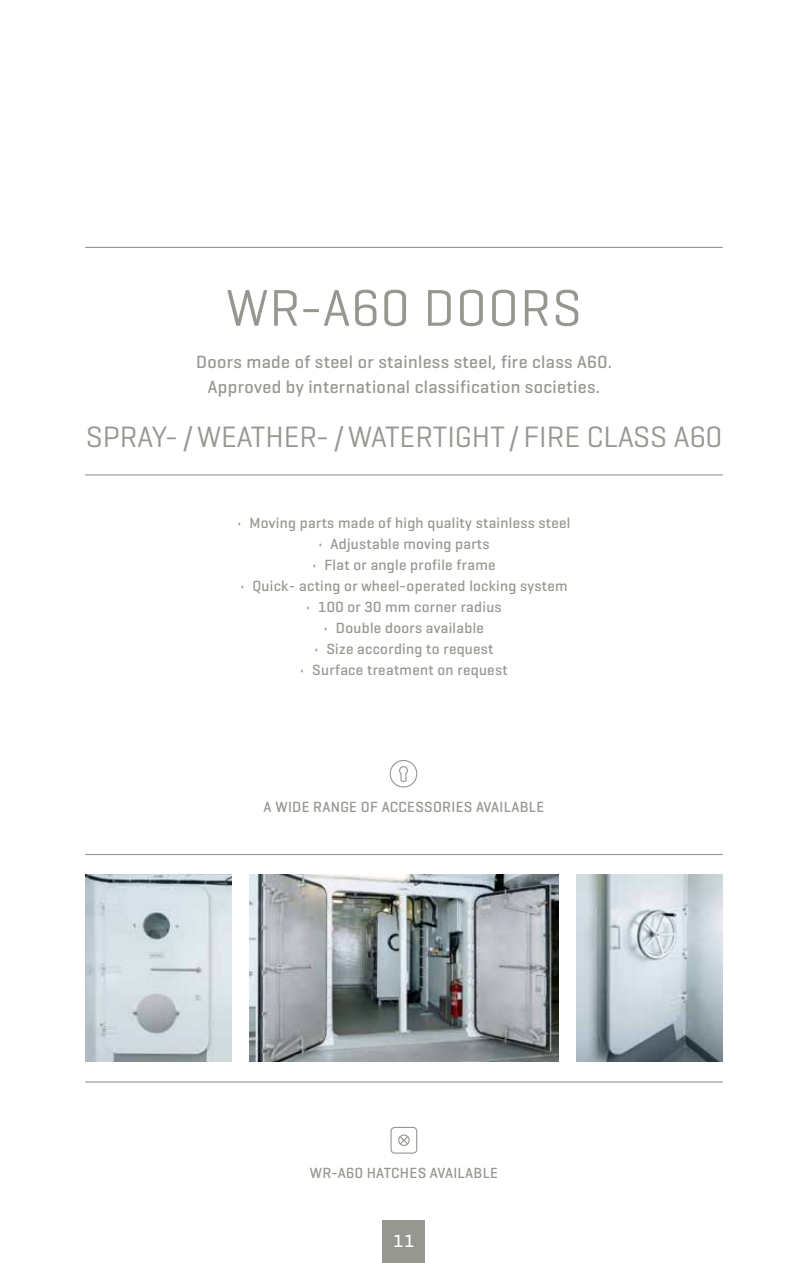
<style>
.page{position:relative;width:808px;height:1263px;background:#fff}
.page>*{position:absolute;margin:0;border:0;box-sizing:border-box;transform-origin:0 0}
.t1{font:52.5px "Geogrotesque";color:#959790}
.t2{font:30px "Geogrotesque";color:#959790}
.t3{font:500 18px/25.5px "Geogrotesque";letter-spacing:.02em;color:#959790;text-align:center}
.t4{font:500 18px "Geogrotesque";color:#fff}
.t5{font:500 15px "Geogrotesque";letter-spacing:.02em;color:#959790}
</style>
<div class="page">
<div style="left:390px;top:760px;width:27px;height:27px;border:1px solid #959790;border-radius:50%"></div>
<svg style="left:399px;top:766px;width:9px;height:16px"></svg>
<div style="left:390px;top:1127px;width:27px;height:27px;border:1px solid #959790;border-radius:4px"></div>
<svg style="left:398px;top:1134px;width:12px;height:12px"></svg>
<hr style="left:85px;top:474px;width:638px;height:1px;background:#959790">
<hr style="left:85px;top:247px;width:638px;height:1px;background:#959790">
<div style="left:383px;top:1220px;width:42px;height:43px;background:#959790"></div>
<img style="left:85px;top:875px;width:146px;height:187px">
<img style="left:249px;top:875px;width:310px;height:187px">
<hr style="left:85px;top:1081px;width:638px;height:1px;background:#959790">
<hr style="left:85px;top:854px;width:638px;height:1px;background:#959790">
<img style="left:577px;top:875px;width:146px;height:187px">
<h1 class="t1" style="left:226px;top:275px;width:229px">WR-A60 DOORS</h1>
<p class="t3" style="left:196px;top:348px;width:417px">Doors made of steel or stainless steel, fire class A60.<br>Approved by international classification societies.</p>
<h2 class="t2" style="left:86px;top:418px;width:130px">SPRAY- / WEAT</h2>
<h2 class="t2" style="left:265px;top:418px;width:458px">HER- / WATERTIGHT / FIRE CLASS A60</h2>
<p class="t5" style="left:238px;top:513px;width:334px">• Moving parts made of high quality stainless steel</p>
<p class="t5" style="left:318px;top:534px;width:173px">• Adjustable moving parts</p>
<p class="t5" style="left:312px;top:555px;width:185px">• Flat or angle profile frame</p>
<p class="t5" style="left:240px;top:576px;width:329px">• Quick- acting or wheel-operated locking system</p>
<p class="t5" style="left:306px;top:597px;width:197px">• 100 or 30 mm corner radius</p>
<p class="t5" style="left:324px;top:618px;width:161px">• Double doors available</p>
<p class="t5" style="left:314px;top:639px;width:181px">• Size according to request</p>
<p class="t5" style="left:300px;top:660px;width:209px">• Surface treatment on request</p>
<p class="t5" style="left:264px;top:797px;width:22px">A wide</p>
<p class="t5" style="left:313px;top:797px;width:103px">range of accessories</p>
<p class="t5" style="left:476px;top:797px;width:24px">availa</p>
<p class="t5" style="left:520px;top:797px;width:17px">ble</p>
<p class="t5" style="left:310px;top:1163px;width:144px">WR-A60 hatchES availa</p>
<p class="t5" style="left:474px;top:1163px;width:17px">ble</p>
<p class="t4" style="left:393px;top:1229px;width:22px">11</p>
</div>
